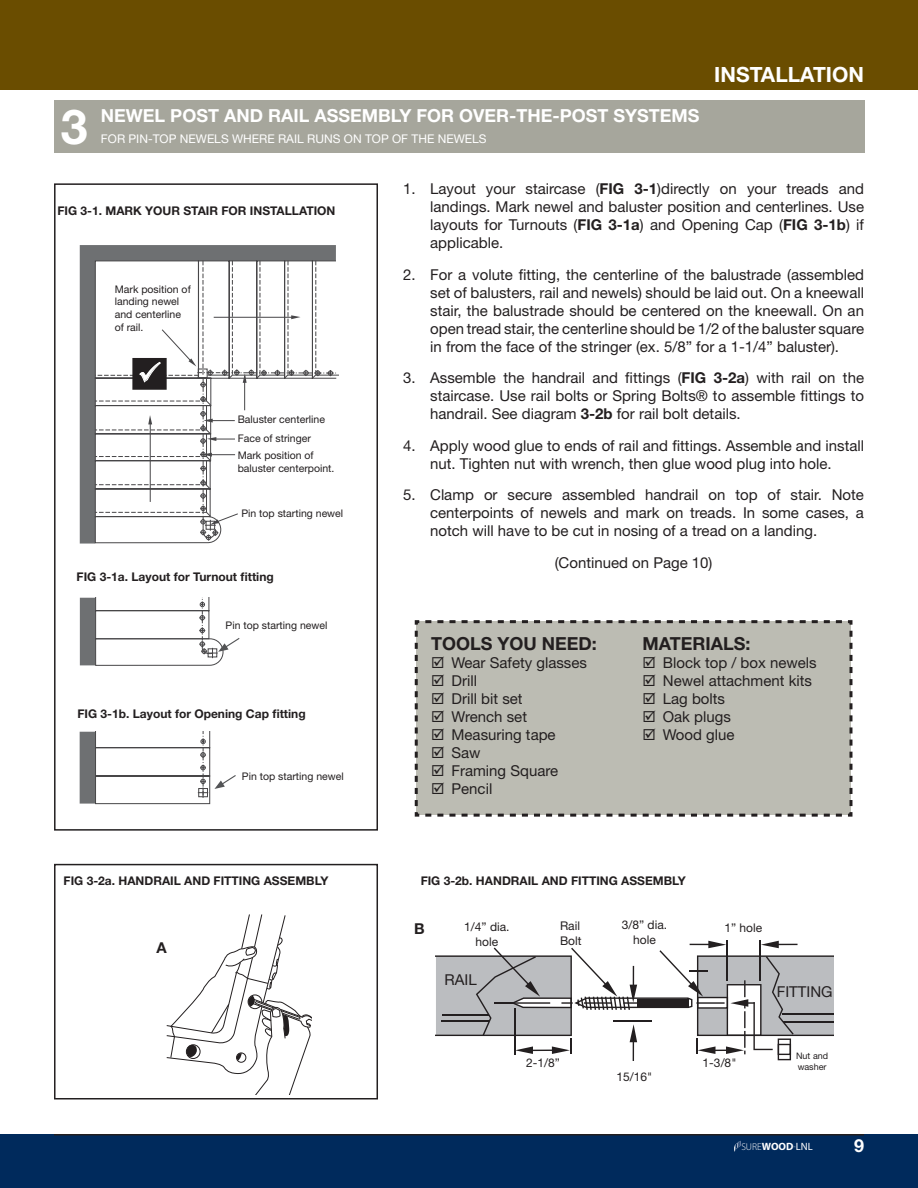
<style>
.page{position:relative;width:918px;height:1188px;background:#fff}
.page>*{position:absolute;margin:0;border:0;box-sizing:border-box;transform-origin:0 0}
.t1{font:700 48.3px "Helvetica Neue LT Std";color:#fff}
.t2{font:700 21px "Helvetica Neue LT Std";color:#fff}
.t3{font:700 18px "Helvetica Neue LT Std";color:#fff}
.t4{font:700 18px "Helvetica Neue LT Std";color:#231f20}
.t5{font:15px/18px "Helvetica Neue LT Std";color:#231f20;text-align:justify}
.t6{font:700 15px "Helvetica Neue LT Std";color:#231f20}
.t7{font:700 12px "Helvetica Neue LT Std";color:#231f20}
.t8{font:12px/14.4px "Helvetica Neue LT Std";color:#231f20;text-align:center}
.t9{font:12px "Helvetica Neue LT Std";color:#fff}
.t10{font:10.5px/12.6px "Helvetica Neue LT Std";color:#231f20}
.t11{font:300 9.9px "Myriad Pro";color:#fff}
.t12{font:9px/10.8px "Helvetica Neue LT Std";color:#231f20}
.t13{font:3.9px "Myriad Pro";color:#fff}
.s1{font-weight:700}
.s2{font-weight:700;font-size:10.65px}
.s3{font-weight:400;font-size:10.65px}
</style>
<div class="page">
<div style="left:0;top:1134px;width:918px;height:54px;background:#002a5c"></div>
<svg style="left:734px;top:1141px;width:7px;height:11px"></svg>
<div style="left:0;top:0;width:918px;height:90px;background:#6a4d00"></div>
<hr style="left:54px;top:1134px;width:810px;height:2px;background:#231f20">
<hr style="left:759px;top:934px;width:2px;height:46px;background:#231f20">
<hr style="left:726px;top:934px;width:2px;height:46px;background:#231f20">
<svg style="left:435px;top:941px;width:399px;height:120px"></svg>
<div style="left:54px;top:100px;width:810px;height:52px;background:#a6a69c"></div>
<svg style="left:80px;top:245px;width:256px;height:299px;background:#717274"></svg>
<div style="left:80px;top:598px;width:16px;height:67px;background:#6e7072"></div>
<div style="left:80px;top:732px;width:15px;height:72px;background:#6e7072"></div>
<div style="left:54px;top:183px;width:324px;height:648px;border:2px solid #231f20"></div>
<svg style="left:95px;top:732px;width:141px;height:72px"></svg>
<svg style="left:95px;top:598px;width:145px;height:68px"></svg>
<div style="left:54px;top:864px;width:324px;height:236px;border:2px solid #231f20"></div>
<svg style="left:166px;top:914px;width:146px;height:180px"></svg>
<div style="left:717px;top:917px;width:53px;height:23px;background:#fff"></div>
<div style="left:414px;top:620px;width:439px;height:197px;background:#bcbcb3"></div>
<svg style="left:95px;top:261px;width:243px;height:282px"></svg>
<h1 class="t1" style="left:61px;top:109px;width:28px">3</h1>
<p class="t3" style="left:101px;top:109px;width:600px">NEWEL POST AND RAIL ASSEMBLY FOR OVER-THE-POST SYSTEMS</p>
<p class="t9" style="left:101px;top:135px;width:387px">FOR PIN-TOP NEWELS WHERE RAIL RUNS ON TOP OF THE NEWELS</p>
<h2 class="t2" style="left:714px;top:67px;width:151px">INSTALLATION</h2>
<p class="t7" style="left:57px;top:207px;width:279px">FIG 3-1. MARK YOUR STAIR FOR INSTALLATION</p>
<p class="t10" style="left:115px;top:284px;width:78px">Mark position of landing newel and centerline of rail.</p>
<p class="t10" style="left:238px;top:410px;width:89px;line-height:19.6px">Baluster centerline<br>Face of stringer</p>
<p class="t10" style="left:238px;top:450px;width:98px">Mark position of baluster centerpoint.</p>
<p class="t10" style="left:241px;top:508px;width:103px">Pin top starting newel</p>
<p class="t7" style="left:77px;top:573px;width:199px">FIG 3-1a. Layout for Turnout fitting</p>
<p class="t10" style="left:226px;top:620px;width:103px">Pin top starting newel</p>
<p class="t7" style="left:78px;top:710px;width:230px">FIG 3-1b. Layout for Opening Cap fitting</p>
<p class="t10" style="left:242px;top:771px;width:103px">Pin top starting newel</p>
<p class="t5" style="left:430px;top:181px;width:435px;text-indent:-27px">1. Layout your staircase (<span class="s1">FIG 3-1</span>)directly on your treads and landings. Mark newel and baluster position and centerlines. Use layouts for Turnouts (<span class="s1">FIG 3-1a</span>) and Opening Cap (<span class="s1">FIG 3-1b</span>) if applicable.</p>
<p class="t5" style="left:430px;top:266px;width:435px;text-indent:-27px">2. For a volute fitting, the centerline of the balustrade (assembled set of balusters, rail and newels) should be laid out. On a kneewall stair, the balustrade should be centered on the kneewall. On an open tread stair, the centerline should be 1/2 of the baluster square in from the face of the stringer (ex. 5/8” for a 1-1/4” baluster).</p>
<p class="t5" style="left:430px;top:370px;width:435px;text-indent:-27px">3. Assemble the handrail and fittings (<span class="s1">FIG 3-2a</span>) with rail on the staircase. Use rail bolts or Spring Bolts® to assemble fittings to handrail. See diagram <span class="s1">3-2b</span> for rail bolt details.</p>
<p class="t5" style="left:403px;top:437px;width:462px;text-align:center">4. Apply wood glue to ends of rail and fittings. Assemble and install nut. Tighten nut with wrench, then glue wood plug into hole.</p>
<p class="t5" style="left:430px;top:487px;width:435px;text-indent:-27px">5. Clamp or secure assembled handrail on top of stair. Note centerpoints of newels and mark on treads. In some cases, a notch will have to be cut in nosing of a tread on a landing.</p>
<p class="t5" style="left:555px;top:554px;width:159px">(Continued on Page 10)</p>
<p class="t4" style="left:431px;top:637px;width:167px">TOOLS YOU NEED:</p>
<p class="t5" style="left:452px;top:654px;width:137px;text-align:left">Wear Safety glasses<br>Drill<br>Drill bit set<br>Wrench set<br>Measuring tape<br>Saw<br>Framing Square<br>Pencil</p>
<p class="t4" style="left:643px;top:637px;width:109px">MATERIALS:</p>
<p class="t5" style="left:663px;top:654px;width:155px;text-align:left">Block top / box newels<br>Newel attachment kits<br>Lag bolts<br>Oak plugs<br>Wood glue</p>
<p class="t7" style="left:64px;top:876px;width:266px">FIG 3-2a. HANDRAIL AND FITTING ASSEMBLY</p>
<p class="t7" style="left:421px;top:876px;width:267px">FIG 3-2b. HANDRAIL AND FITTING ASSEMBLY</p>
<p class="t6" style="left:157px;top:942px;width:12px">A</p>
<p class="t6" style="left:414px;top:923px;width:12px">B</p>
<p class="t8" style="left:464px;top:921px;width:47px">1/4” dia. hole</p>
<p class="t8" style="left:560px;top:920px;width:23px;text-align:left">Rail<br>Bolt</p>
<p class="t8" style="left:622px;top:919px;width:47px">3/8” dia.</p>
<p class="t8" style="left:725px;top:922px;width:39px">1” hole</p>
<p class="t8" style="left:633px;top:933px;width:24px">hole</p>
<p class="t5" style="left:445px;top:972px;width:34px">RAIL</p>
<p class="t5" style="left:777px;top:984px;width:57px">FITTING</p>
<p class="t8" style="left:526px;top:1056px;width:35px">2-1/8”</p>
<p class="t8" style="left:617px;top:1070px;width:37px">15/16"</p>
<p class="t8" style="left:703px;top:1057px;width:35px">1-3/8"</p>
<p class="t12" style="left:796px;top:1051px;width:34px">Nut and washer</p>
<p class="t11" style="left:741px;top:1141px;width:73px">SURE<span class="s2">WOOD</span> <span class="s3">LNL</span></p>
<p class="t13" style="left:794px;top:1144px;width:4px">~</p>
<p class="t3" style="left:854px;top:1139px;width:12px">9</p>
</div>
